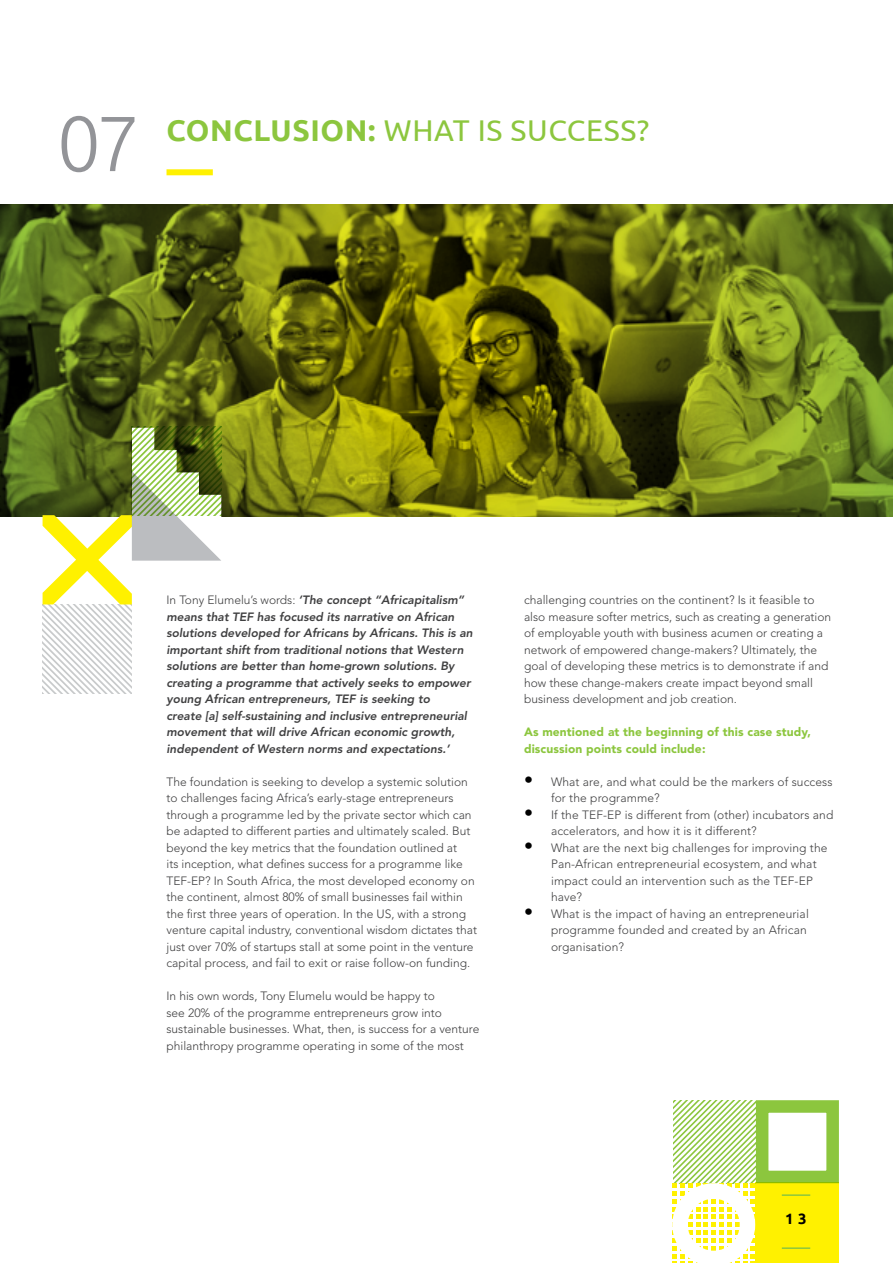
<style>
.page{position:relative;width:893px;height:1263px;background:#fff}
.page>*{position:absolute;margin:0;border:0;box-sizing:border-box;transform-origin:0 0}
.t1{font:300 78px "Ubuntu";color:#939498}
.t2{font:30px "Ubuntu";letter-spacing:.02em;color:#8cc63e}
.t3{font:700 15px "Ubuntu";color:#000}
.t4{font:300 12px/16.5px "Avenir LT Std";color:#404041}
.t5{font:italic 800 12px/16.5px "Avenir LT Std";color:#404041}
.t6{font:900 12px/16.5px "Avenir LT Std";letter-spacing:.01em;color:#8cc63e}
.s1{font-weight:700}
.s2{font-weight:300;font-style:normal}
.s3{font-size:18px;color:#000}
</style>
<div class="page">
<div style="left:756px;top:1182px;width:83px;height:81px;background:#fff100"></div>
<hr style="left:782px;top:1194px;width:28px;height:2px;background:#8cc63e">
<hr style="left:782px;top:1247px;width:28px;height:2px;background:#8cc63e">
<div style="left:166px;top:169px;width:47px;height:6px;background:#fff100"></div>
<img style="left:0;top:204px;width:893px;height:312px">
<svg style="left:43px;top:426px;width:178px;height:268px"></svg>
<svg style="left:672px;top:1100px;width:84px;height:163px"></svg>
<div style="left:756px;top:1100px;width:83px;height:83px;border:13px solid #8cc63e"></div>
<h1 class="t1" style="left:57px;top:96px;width:85px">07</h1>
<h2 class="t2" style="left:166px;top:112px;width:484px"><span class="s1">CONCLUSION:</span> WHAT IS SUCCESS?</h2>
<p class="t5" style="left:166px;top:592px;width:308px"><span class="s2">In Tony Elumelu’s words:</span> ‘The concept “Africapitalism” means that TEF has focused its narrative on African solutions developed for Africans by Africans. This is an important shift from traditional notions that Western solutions are better than home-grown solutions. By creating a programme that actively seeks to empower young African entrepreneurs, TEF is seeking to<br>create [a] self-sustaining and inclusive entrepreneurial movement that will drive African economic growth, independent of Western norms and expectations.’</p>
<p class="t4" style="left:166px;top:774px;width:312px">The foundation is seeking to develop a systemic solution to challenges facing Africa’s early-stage entrepreneurs through a programme led by the private sector which can be adapted to different parties and ultimately scaled. But beyond the key metrics that the foundation outlined at<br>its inception, what defines success for a programme like TEF-EP? In South Africa, the most developed economy on the continent, almost 80% of small businesses fail within the first three years of operation. In the US, with a strong venture capital industry, conventional wisdom dictates that just over 70% of startups stall at some point in the venture capital process, and fail to exit or raise follow-on funding.</p>
<p class="t4" style="left:166px;top:988px;width:314px">In his own words, Tony Elumelu would be happy to<br>see 20% of the programme entrepreneurs grow into sustainable businesses. What, then, is success for a venture philanthropy programme operating in some of the most</p>
<p class="t4" style="left:524px;top:592px;width:309px">challenging countries on the continent? Is it feasible to also measure softer metrics, such as creating a generation of employable youth with business acumen or creating a network of empowered change-makers? Ultimately, the goal of developing these metrics is to demonstrate if and how these change-makers create impact beyond small business development and job creation.</p>
<p class="t6" style="left:524px;top:724px;width:288px">As mentioned at the beginning of this case study, discussion points could include:</p>
<p class="t4" style="left:551px;top:774px;width:283px;text-indent:-27px"><span class="s3">•</span> What are, and what could be the markers of success for the programme?</p>
<p class="t4" style="left:551px;top:807px;width:284px;text-indent:-27px"><span class="s3">•</span> If the TEF-EP is different from (other) incubators and accelerators, and how it is it different?</p>
<p class="t4" style="left:551px;top:840px;width:278px;text-indent:-27px"><span class="s3">•</span> What are the next big challenges for improving the Pan-African entrepreneurial ecosystem, and what impact could an intervention such as the TEF-EP have?</p>
<p class="t4" style="left:551px;top:906px;width:259px;text-indent:-27px"><span class="s3">•</span> What is the impact of having an entrepreneurial programme founded and created by an African organisation?</p>
<p class="t3" style="left:785px;top:1210px;width:23px">1 3</p>
</div>
